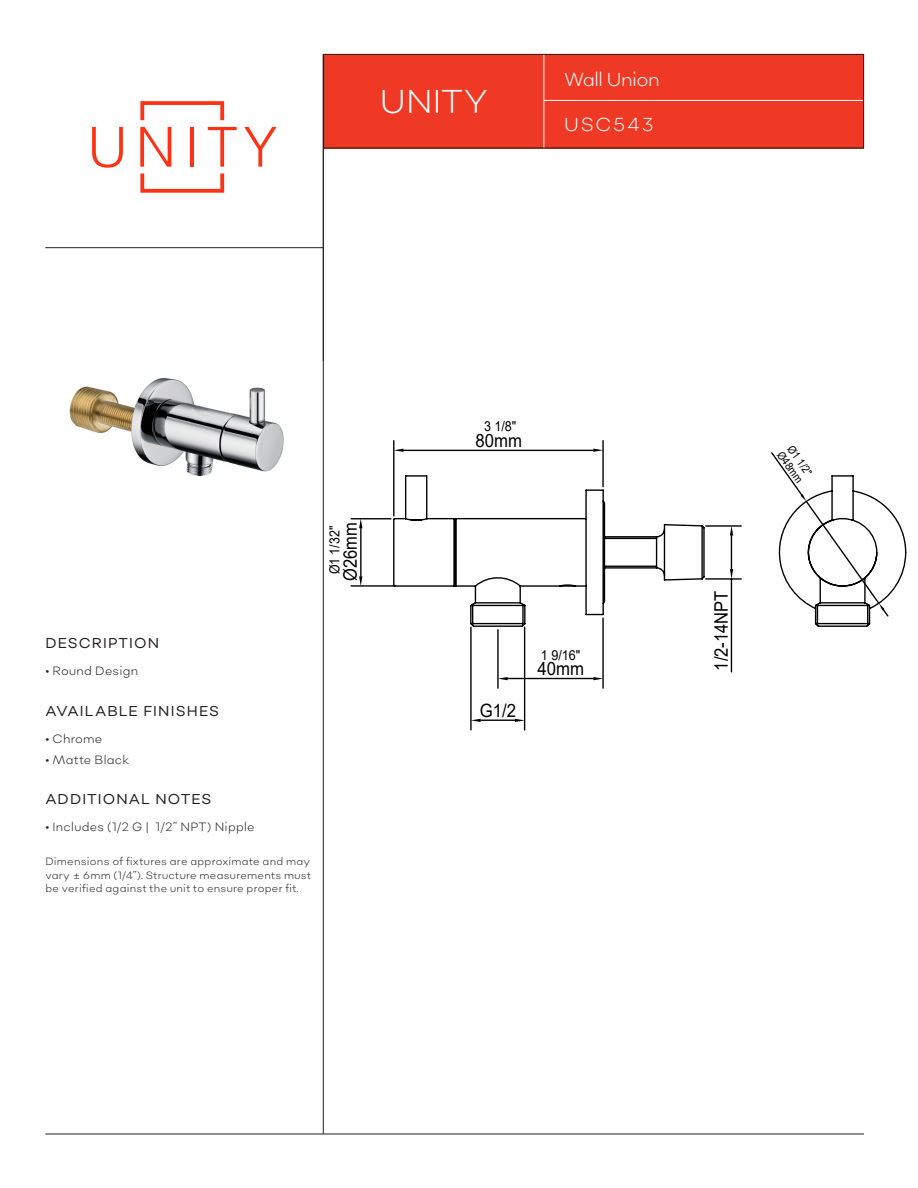
<style>
.page{position:relative;width:918px;height:1188px;background:#fff}
.page>*{position:absolute;margin:0;border:0;box-sizing:border-box;transform-origin:0 0}
.t1{font:300 33px "Sonny Gothic";letter-spacing:.005em;color:#fff}
.t2{font:300 18.75px "Sonny Gothic";letter-spacing:-.025em;color:#fff}
.t3{font:18.6px "Arial";color:#000;scale:.89 1}
.t4{font:18.3px "Arial";color:#000;scale:.91 1}
.t5{font:14.25px "Sonny Gothic";letter-spacing:.075em;color:#231f20}
.t6{font:13.95px "Arial";color:#000;scale:.89 1}
.t7{font:13.8px "Arial";color:#000;scale:.91 1}
.t8{font:300 12px "Sonny Gothic";letter-spacing:.02em;color:#231f20}
.t9{font:11.25px "Arial";color:#000;scale:.9 1}
.t10{font:11.1px "Arial";color:#000;scale:.91 1}
.t11{font:300 10.5px/13.5px "Sonny Gothic";letter-spacing:.025em;color:#231f20;text-align:justify}
.s1{font-size:11.25px}
.s2{font-size:11.1px}
</style>
<div class="page">
<img style="left:69px;top:377px;width:215px;height:99px">
<div style="left:323px;top:54px;width:541px;height:94px;background:#ef3924"></div>
<hr style="left:323px;top:54px;width:1px;height:1080px;background:#231f20">
<hr style="left:543px;top:54px;width:1px;height:94px;background:#fff">
<hr style="left:544px;top:100px;width:320px;height:1px;background:#fff">
<hr style="left:45px;top:1134px;width:819px;height:1px;background:#231f20">
<hr style="left:45px;top:247px;width:278px;height:1px;background:#231f20">
<svg style="left:140px;top:101px;width:84px;height:19px"></svg>
<svg style="left:140px;top:173px;width:84px;height:20px"></svg>
<svg style="left:92px;top:127px;width:31px;height:41px"></svg>
<svg style="left:140px;top:127px;width:31px;height:40px"></svg>
<hr style="left:190px;top:127px;width:4px;height:40px;background:#ff3314">
<svg style="left:208px;top:127px;width:29px;height:40px"></svg>
<svg style="left:244px;top:127px;width:33px;height:40px"></svg>
<div style="left:323px;top:54px;width:541px;height:94px;border:1px solid #231f20"></div>
<hr style="left:602px;top:441px;width:2px;height:46px;background:#000">
<hr style="left:393px;top:441px;width:2px;height:75px;background:#000">
<hr style="left:404px;top:450px;width:189px;height:1px;background:#000">
<svg style="left:593px;top:449px;width:10px;height:3px"></svg>
<svg style="left:394px;top:449px;width:10px;height:3px"></svg>
<hr style="left:351px;top:518px;width:40px;height:1px;background:#000">
<hr style="left:351px;top:585px;width:44px;height:2px;background:#000">
<hr style="left:360px;top:528px;width:2px;height:48px;background:#000">
<svg style="left:359px;top:519px;width:3px;height:9px"></svg>
<svg style="left:359px;top:576px;width:3px;height:10px"></svg>
<hr style="left:706px;top:525px;width:35px;height:2px;background:#000">
<hr style="left:706px;top:578px;width:35px;height:2px;background:#000">
<hr style="left:731px;top:536px;width:1px;height:33px;background:#000">
<hr style="left:731px;top:579px;width:1px;height:93px;background:#000">
<svg style="left:730px;top:526px;width:3px;height:10px"></svg>
<svg style="left:730px;top:569px;width:3px;height:10px"></svg>
<hr style="left:602px;top:618px;width:2px;height:70px;background:#000">
<hr style="left:497px;top:630px;width:2px;height:58px;background:#000">
<hr style="left:508px;top:678px;width:85px;height:1px;background:#000">
<svg style="left:593px;top:677px;width:10px;height:3px"></svg>
<svg style="left:498px;top:677px;width:10px;height:3px"></svg>
<hr style="left:524px;top:627px;width:1px;height:103px;background:#000">
<hr style="left:470px;top:627px;width:2px;height:103px;background:#000">
<hr style="left:481px;top:720px;width:34px;height:1px;background:#000">
<svg style="left:515px;top:719px;width:9px;height:3px"></svg>
<svg style="left:471px;top:719px;width:10px;height:3px"></svg>
<svg style="left:392px;top:475px;width:314px;height:153px"></svg>
<svg style="left:771px;top:452px;width:135px;height:175px"></svg>
<p class="t1" style="left:380px;top:81px;width:109px">UNITY</p>
<p class="t2" style="left:564px;top:67px;width:97px">Wall Union</p>
<p class="t2" style="left:564px;top:112px;width:91px">USC543</p>
<p class="t3" style="left:338px;top:581px;width:68px;rotate:-90deg">Ø26mm</p>
<p class="t6" style="left:325px;top:574px;width:56px;rotate:-90deg">Ø1 1/32"</p>
<p class="t5" style="left:45px;top:634px;width:115px">DESCRIPTION</p>
<p class="t8" style="left:45px;top:663px;width:94px">• Round Design</p>
<p class="t5" style="left:45px;top:702px;width:175px">AVAILABLE FINISHES</p>
<p class="t8" style="left:45px;top:731px;width:59px">• Chrome</p>
<p class="t8" style="left:45px;top:752px;width:86px">• Matte Black</p>
<p class="t5" style="left:45px;top:790px;width:168px">ADDITIONAL NOTES</p>
<p class="t8" style="left:45px;top:820px;width:211px">• Includes (1/2 G | 1/2” NPT) Nipple</p>
<p class="t11" style="left:45px;top:855px;width:267px">Dimensions of fixtures are approximate and may vary ± 6mm (1/4”). Structure measurements must be verified against the unit to ensure proper fit.</p>
<p class="t7" style="left:484px;top:417px;width:37px">3 1/8"</p>
<p class="t4" style="left:476px;top:428px;width:53px">80mm</p>
<p class="t4" style="left:480px;top:698px;width:41px">G1/2</p>
<p class="t7" style="left:541px;top:646px;width:45px">1 9/16"</p>
<p class="t4" style="left:537px;top:656px;width:53px">40mm</p>
<p class="t3" style="left:709px;top:671px;width:91px;rotate:-90deg">1/2-14NPT</p>
<p class="t10" style="left:797px;top:442px;width:38px;rotate:55deg"><span class="s1">Ø</span>1 1/2<span class="s1">"</span></p>
<p class="t9" style="left:786px;top:448px;width:41px;rotate:55deg">Ø<span class="s2">48</span>mm</p>
</div>
